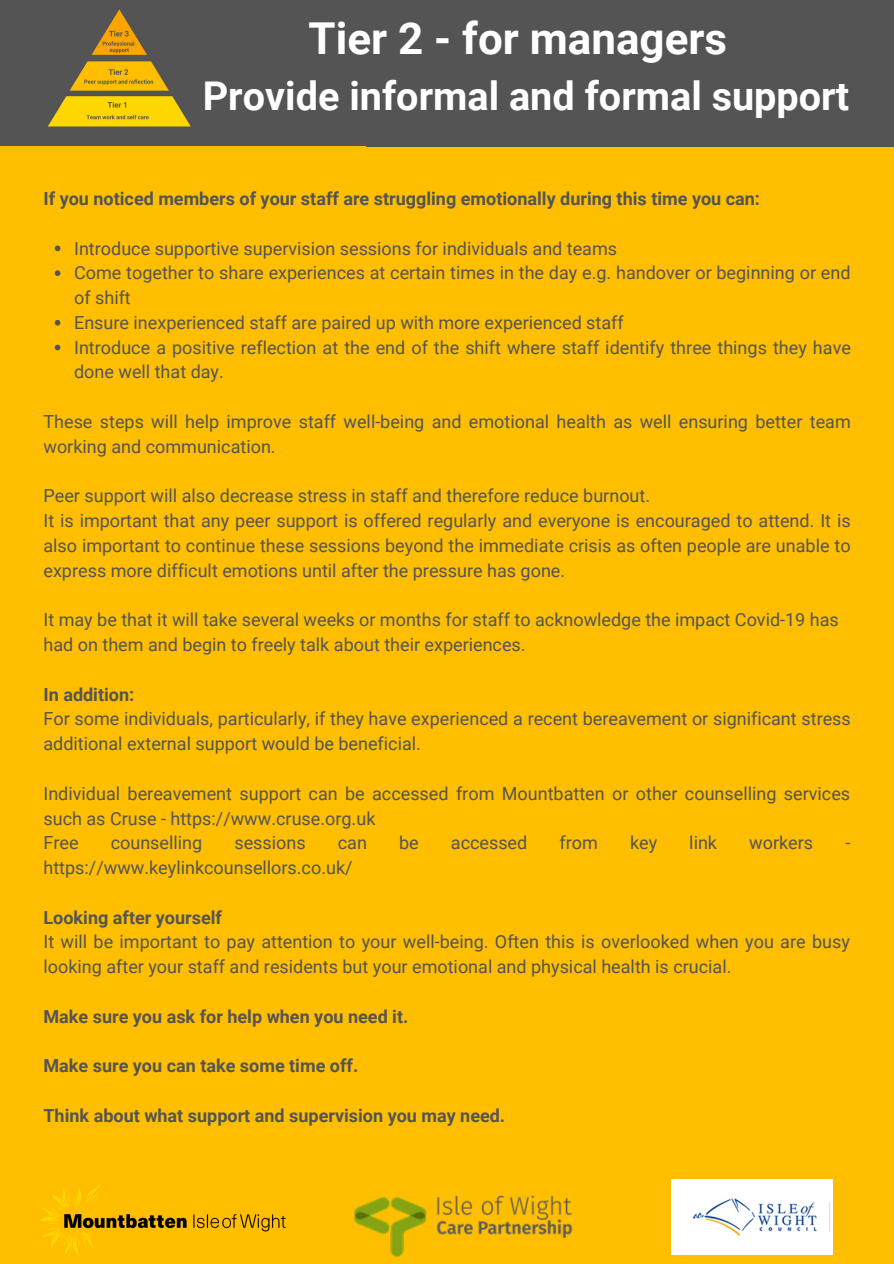
<style>
.page{position:relative;width:894px;height:1264px;background:#fff}
.page>*{position:absolute;margin:0;border:0;box-sizing:border-box;transform-origin:0 0}
.t1{font:700 43.95px "Roboto";color:#fff}
.t2{font:700 39.6px "Roboto";color:#fff}
.t3{font:18px/24.8px "Roboto";color:#545454}
.t4{font:700 18px "Roboto";color:#545454}
</style>
<div class="page">
<div style="left:0;top:0;width:893px;height:1263px;background:#ffbe00"></div>
<div style="left:0;top:0;width:893px;height:147px;background:#545454"></div>
<img style="left:48px;top:9px;width:143px;height:118px">
<div style="left:0;top:146px;width:365px;height:65px;background:#ffbe00"></div>
<img style="left:39px;top:1185px;width:246px;height:69px">
<img style="left:353px;top:1195px;width:220px;height:62px">
<img style="left:671px;top:1179px;width:161px;height:74px">
<svg style="left:55px;top:245px;width:5px;height:6px"></svg>
<svg style="left:55px;top:270px;width:5px;height:6px"></svg>
<svg style="left:55px;top:320px;width:5px;height:5px"></svg>
<svg style="left:55px;top:345px;width:5px;height:5px"></svg>
<h1 class="t1" style="left:308px;top:14px;width:420px">Tier 2 - for managers</h1>
<h2 class="t2" style="left:203px;top:74px;width:647px">Provide informal and formal support</h2>
<p class="t4" style="left:43px;top:188px;width:717px">If you noticed members of your staff are struggling emotionally during this time you can:</p>
<p class="t3" style="left:74px;top:236px;width:778px">Introduce supportive supervision sessions for individuals and teams<br>Come together to share experiences at certain times in the day e.g. handover or beginning or end of shift<br>Ensure inexperienced staff are paired up with more experienced staff<br>Introduce a positive reflection at the end of the shift where staff identify three things they have done well that day.</p>
<p class="t3" style="left:43px;top:409px;width:808px">These steps will help improve staff well-being and emotional health as well ensuring better team working and communication.</p>
<p class="t3" style="left:43px;top:484px;width:808px">Peer support will also decrease stress in staff and therefore reduce burnout.<br>It is important that any peer support is offered regularly and everyone is encouraged to attend. It is also important to continue these sessions beyond the immediate crisis as often people are unable to express more difficult emotions until after the pressure has gone.</p>
<p class="t3" style="left:43px;top:607px;width:796px">It may be that it will take several weeks or months for staff to acknowledge the impact Covid-19 has had on them and begin to freely talk about their experiences.</p>
<p class="t4" style="left:43px;top:684px;width:92px">In addition:</p>
<p class="t3" style="left:43px;top:707px;width:808px">For some individuals, particularly, if they have experienced a recent bereavement or significant stress additional external support would be beneficial.</p>
<p class="t3" style="left:43px;top:781px;width:808px">Individual bereavement support can be accessed from Mountbatten or other counselling services such as Cruse - https://www.cruse.org.uk<br>Free</p>
<p class="t3" style="left:111px;top:830px;width:93px">counselling</p>
<p class="t3" style="left:234px;top:830px;width:73px">sessions</p>
<p class="t3" style="left:338px;top:830px;width:31px">can</p>
<p class="t3" style="left:399px;top:830px;width:21px">be</p>
<p class="t3" style="left:451px;top:830px;width:78px">accessed</p>
<p class="t3" style="left:559px;top:830px;width:40px">from</p>
<p class="t3" style="left:630px;top:830px;width:29px">key</p>
<p class="t3" style="left:689px;top:830px;width:29px">link</p>
<p class="t3" style="left:749px;top:830px;width:65px">workers</p>
<p class="t3" style="left:845px;top:830px;width:6px">-</p>
<p class="t3" style="left:43px;top:855px;width:310px">https://www.keylinkcounsellors.co.uk/</p>
<p class="t4" style="left:43px;top:907px;width:180px">Looking after yourself</p>
<p class="t3" style="left:43px;top:930px;width:807px">It will be important to pay attention to your well-being. Often this is overlooked when you are busy looking after your staff and residents but your emotional and physical health is crucial.</p>
<p class="t4" style="left:43px;top:1006px;width:366px">Make sure you ask for help when you need it.</p>
<p class="t4" style="left:43px;top:1055px;width:316px">Make sure you can take some time off.</p>
<p class="t4" style="left:43px;top:1105px;width:463px">Think about what support and supervision you may need.</p>
</div>
